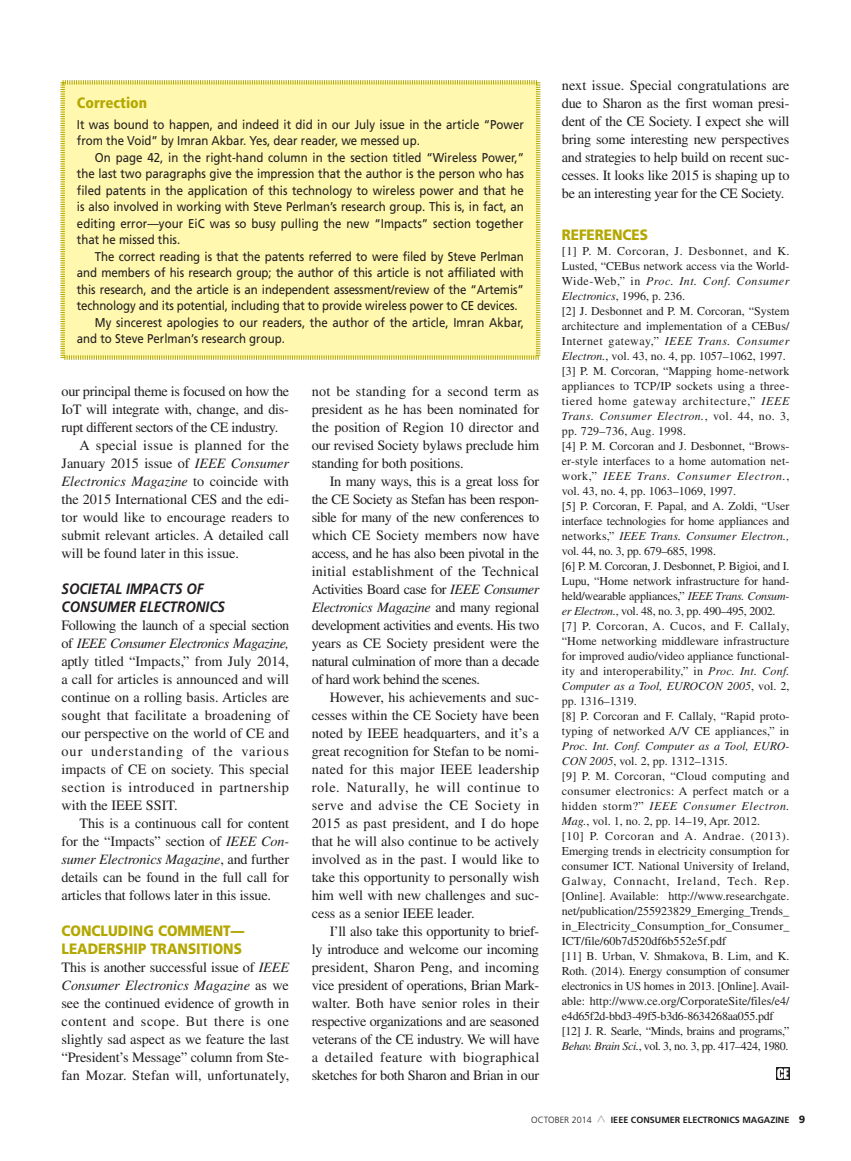
<style>
.page{position:relative;width:851px;height:1161px;background:#fff}
.page>*{position:absolute;margin:0;border:0;box-sizing:border-box;transform-origin:0 0}
.t1{font:900 15px/18px "Frutiger LT Std";color:#b3a701;scale:.9 1}
.t2{font:italic 700 15px/18px "Frutiger LT Std";color:#231f20;scale:.9 1}
.t3{font:900 condensed 15px "Frutiger LT Std";color:#b3a701}
.t4{font:14.25px/18px "Times LT Std";letter-spacing:-.01em;color:#231f20;text-align:justify}
.t5{font:italic 14.25px "Times LT Std";color:#231f20}
.t6{font:14.25px "Times LT Std";letter-spacing:.02em;color:#231f20}
.t7{font:12.75px/16.5px "Frutiger LT Std";letter-spacing:-.01em;color:#231f20;scale:.9 1}
.t8{font:12px/15px "Times LT Std";color:#231f20}
.t9{font:700 9px "Frutiger LT Std";color:#231f20}
.s1{font-style:italic}
.s2{font-style:normal}
.s3{font-weight:300}
.s4{font-weight:300;font-stretch:condensed;font-size:15px;color:#a8a9ad}
.s5{font-weight:900;font-size:10.5px}
</style>
<div class="page">
<svg style="left:776px;top:1067px;width:13px;height:13px"></svg>
<svg style="left:777px;top:1068px;width:11px;height:11px"></svg>
<div style="left:60px;top:80px;width:481px;height:280px;background:#fff8ae"></div>
<p class="t3" style="left:77px;top:94px;width:72px">Correction</p>
<p class="t7" style="left:77px;top:116px;width:498px">It was bound to happen, and indeed it did in our July issue in the article “Power from the Void” by Imran Akbar. Yes, dear reader, we messed up.</p>
<p class="t7" style="left:77px;top:149px;width:498px;text-align:justify;text-indent:18px">On page 42, in the right-hand column in the section titled “Wireless Power,” the last two paragraphs give the impression that the author is the person who has filed patents in the application of this technology to wireless power and that he is also involved in working with Steve Perlman’s research group. This is, in fact, an editing error—your EiC was so busy pulling the new “Impacts” section together that he missed this.</p>
<p class="t7" style="left:95px;top:248px;width:478px">The correct reading is that the patents referred to were filed by Steve Perlman</p>
<p class="t7" style="left:77px;top:265px;width:498px">and members of his research group; the author of this article is not affiliated with</p>
<p class="t7" style="left:77px;top:281px;width:498px">this research, and the article is an independent assessment/review of the “Artemis”</p>
<p class="t7" style="left:77px;top:298px;width:491px">technology and its potential, including that to provide wireless power to CE devices.</p>
<p class="t7" style="left:95px;top:314px;width:478px">My sincerest apologies to our readers, the author of the article, Imran Akbar,</p>
<p class="t7" style="left:77px;top:331px;width:232px">and to Steve Perlman’s research group.</p>
<p class="t4" style="left:62px;top:382px;width:229px">our principal theme is focused on how the</p>
<p class="t4" style="left:62px;top:400px;width:229px">IoT will integrate with, change, and dis-</p>
<p class="t4" style="left:62px;top:418px;width:218px">rupt different sectors of the CE industry.</p>
<p class="t6" style="left:79px;top:437px;width:211px">A special issue is planned for the</p>
<p class="t4" style="left:62px;top:454px;width:229px">January 2015 issue of <span class="s1">IEEE Consumer</span></p>
<p class="t5" style="left:62px;top:473px;width:229px">Electronics Magazine <span class="s2">to coincide with</span></p>
<p class="t4" style="left:62px;top:490px;width:229px">the 2015 International CES and the edi-</p>
<p class="t4" style="left:62px;top:508px;width:229px">tor would like to encourage readers to</p>
<p class="t4" style="left:62px;top:526px;width:229px">submit relevant articles. A detailed call</p>
<p class="t4" style="left:62px;top:544px;width:179px">will be found later in this issue.</p>
<p class="t2" style="left:62px;top:580px;width:183px">SOCIETAL IMPACTS OF<br>CONSUMER ELECTRONICS</p>
<p class="t4" style="left:62px;top:616px;width:229px">Following the launch of a special section of <span class="s1">IEEE Consumer Electronics Magazine, </span>aptly titled “Impacts,” from July 2014, a call for articles is announced and will continue on a rolling basis. Articles are sought that facilitate a broadening of our perspective on the world of CE and our understanding of the various impacts of CE on society. This special section is introduced in partnership with the IEEE SSIT.</p>
<p class="t4" style="left:62px;top:814px;width:229px;text-indent:18px">This is a continuous call for content for the “Impacts” section of <span class="s1">IEEE Con&shy;sumer Electronics Magazine</span>, and further details can be found in the full call for articles that follows later in this issue.</p>
<p class="t1" style="left:62px;top:922px;width:204px">CONCLUDING COMMENT—<br>LEADERSHIP TRANSITIONS</p>
<p class="t4" style="left:62px;top:958px;width:229px">This is another successful issue of <span class="s1">IEEE Consumer Electronics Magazine</span> as we see the continued evidence of growth in content and scope. But there is one slightly sad aspect as we feature the last “President’s Message” column from Ste&shy;fan Mozar. Stefan will, unfortunately,</p>
<p class="t4" style="left:312px;top:382px;width:229px">not be standing for a second term as president as he has been nominated for the position of Region 10 director and our revised Society bylaws preclude him standing for both positions.</p>
<p class="t4" style="left:312px;top:472px;width:229px;text-indent:18px">In many ways, this is a great loss for the CE Society as Stefan has been respon&shy;sible for many of the new conferences to which CE Society members now have access, and he has also been pivotal in the initial establishment of the Technical Activities Board case for <span class="s1">IEEE Consumer Electronics Magazine</span> and many regional development activities and events. His two years as CE Society president were the natural culmination of more than a decade of hard work behind the scenes.</p>
<p class="t4" style="left:312px;top:688px;width:229px;text-indent:18px">However, his achievements and suc&shy;cesses within the CE Society have been noted by IEEE headquarters, and it’s a great recognition for Stefan to be nomi&shy;nated for this major IEEE leadership role. Naturally, he will continue to serve and advise the CE Society in 2015 as past president, and I do hope that he will also continue to be actively involved as in the past. I would like to take this opportunity to personally wish him well with new challenges and suc&shy;cess as a senior IEEE leader.</p>
<p class="t4" style="left:312px;top:922px;width:229px;text-indent:18px">I’ll also take this opportunity to brief&shy;ly introduce and welcome our incoming president, Sharon Peng, and incoming vice president of operations, Brian Mark&shy;walter. Both have senior roles in their respective organizations and are seasoned veterans of the CE industry. We will have a detailed feature with biographical sketches for both Sharon and Brian in our</p>
<p class="t4" style="left:562px;top:76px;width:229px">next issue. Special congratulations are due to Sharon as the first woman presi&shy;dent of the CE Society. I expect she will bring some interesting new perspectives and strategies to help build on recent suc&shy;cesses. It looks like 2015 is shaping up to be an interesting year for the CE Society.</p>
<p class="t1" style="left:561px;top:226px;width:97px">REFERENCES</p>
<p class="t8" style="left:561px;top:243px;width:229px">[1] P. M. Corcoran, J. Desbonnet, and K.<br>Lusted, “CEBus network access via the World-Wide-Web,” in <span class="s1">Proc. Int. Conf. Consumer Electronics</span>, 1996, p. 236.<br>[2] J. Desbonnet and P. M. Corcoran, “System architecture and implementation of a CEBus/ Internet gateway,” <span class="s1">IEEE Trans. Consumer Electron.</span>, vol. 43, no. 4, pp. 1057–1062, 1997. [3] P. M. Corcoran, “Mapping home-network appliances to TCP/IP sockets using a three&shy;tiered home gateway architecture,” <span class="s1">IEEE Trans. Consumer Electron.</span>, vol. 44, no. 3, pp. 729–736, Aug. 1998.<br>[4] P. M. Corcoran and J. Desbonnet, “Brows&shy;er-style interfaces to a home automation net&shy;work,” <span class="s1">IEEE Trans. Consumer Electron.</span>, vol. 43, no. 4, pp. 1063–1069, 1997.<br>[5] P. Corcoran, F. Papal, and A. Zoldi, “User interface technologies for home appliances and networks,” <span class="s1">IEEE Trans. Consumer Electron., </span>vol. 44, no. 3, pp. 679–685, 1998.<br>[6] P. M. Corcoran, J. Desbonnet, P. Bigioi, and I.<br>Lupu, “Home network infrastructure for hand&shy;held/wearable appliances,” <span class="s1">IEEE Trans. Consum&shy;er Electron.</span>, vol. 48, no. 3, pp. 490–495, 2002. [7] P. Corcoran, A. Cucos, and F. Callaly, “Home networking middleware infrastructure for improved audio/video appliance functional&shy;ity and interoperability,” in <span class="s1">Proc. Int. Conf.<br>Computer as a Tool, EUROCON 2005</span>, vol. 2, pp. 1316–1319.<br>[8] P. Corcoran and F. Callaly, “Rapid proto&shy;typing of networked A/V CE appliances,” in</p>
<p class="t8" style="left:562px;top:738px;width:229px"><span class="s1">Proc. Int. Conf. Computer as a Tool, EURO-CON 2005</span>, vol. 2, pp. 1312–1315.<br>[9] P. M. Corcoran, “Cloud computing and consumer electronics: A perfect match or a hidden storm?” <span class="s1">IEEE Consumer Electron.<br>Mag.</span>, vol. 1, no. 2, pp. 14–19, Apr. 2012.<br>[10] P. Corcoran and A. Andrae. (2013).<br>Emerging trends in electricity consumption for consumer ICT. National University of Ireland, Galway, Connacht, Ireland, Tech. Rep. [Online]. Available: http://www.researchgate. net/publication/255923829_Emerging_Trends_ in_Electricity_Consumption_for_Consumer_ ICT/file/60b7d520df6b552e5f.pdf<br>[11] B. Urban, V. Shmakova, B. Lim, and K.<br>Roth. (2014). Energy consumption of consumer electronics in US homes in 2013. [Online]. Avail&shy;able: http://www.ce.org/CorporateSite/files/e4/ e4d65f2d-bbd3-49f5-b3d6-8634268aa055.pdf [12] J. R. Searle, “Minds, brains and programs,” <span class="s1">Behav. Brain Sci.</span>, vol. 3, no. 3, pp. 417–424, 1980.</p>
<p class="t9" style="left:531px;top:1115px;width:275px"><span class="s3">OCTOBER 2014</span> <span class="s4">^</span> IEEE CONSUMER ELECTRONICS MAGAZINE <span class="s5">9</span></p>
</div>
